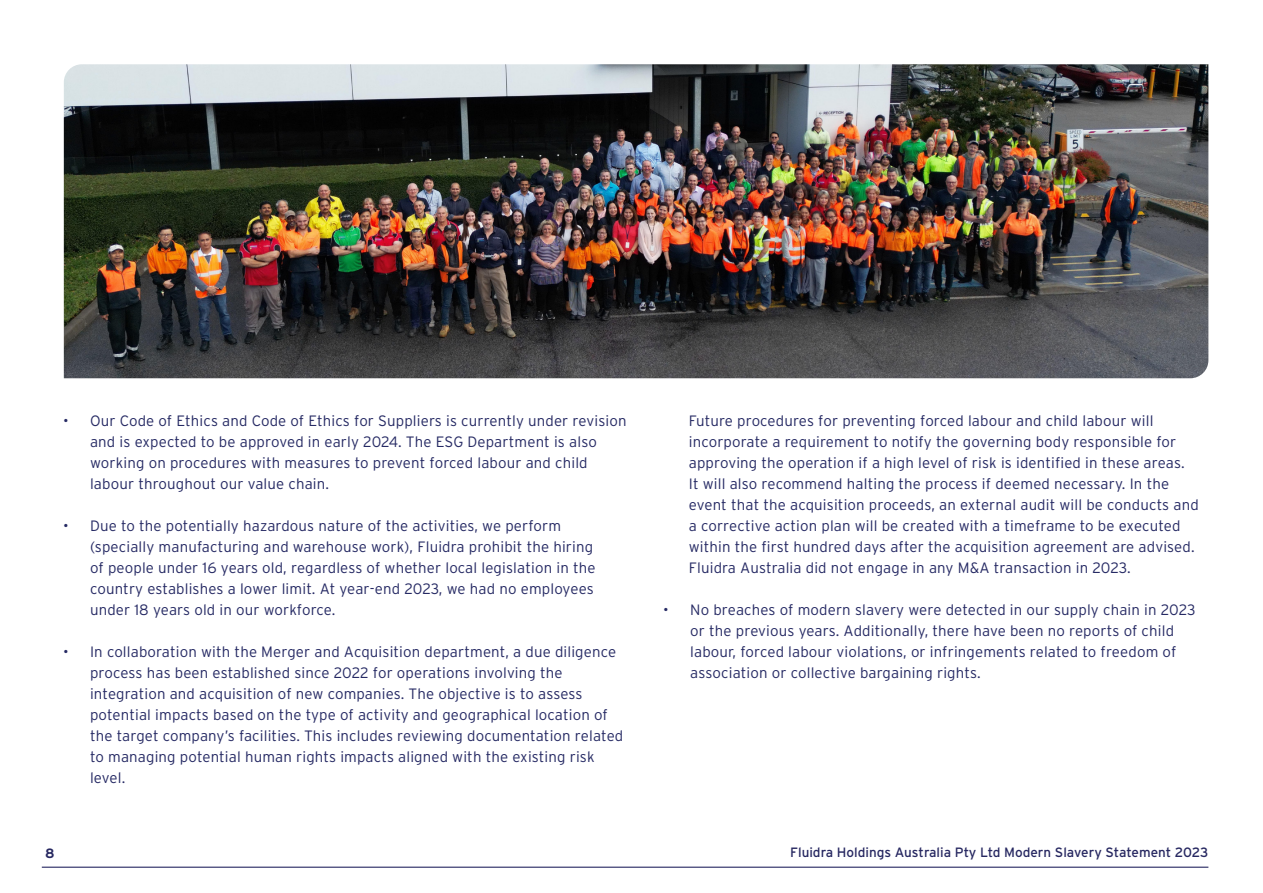
<style>
.page{position:relative;width:1263px;height:893px;background:#fff}
.page>*{position:absolute;margin:0;border:0;box-sizing:border-box;transform-origin:0 0}
.t1{font:300 15px/21px "Interstate";letter-spacing:.01em;color:#262a64}
.t2{font:13.5px "Interstate";color:#272861}
.t3{font:700 13.5px "Interstate";color:#272861}
</style>
<div class="page">
<hr style="left:42px;top:867px;width:1166px;height:1px;background:#272861">
<img style="left:64px;top:64px;width:1144px;height:314px">
<p class="t1" style="left:90px;top:410px;width:538px;text-indent:-27px">• Our Code of Ethics and Code of Ethics for Suppliers is currently under revision and is expected to be approved in early 2024. The ESG Department is also working on procedures with measures to prevent forced labour and child labour throughout our value chain.</p>
<p class="t1" style="left:90px;top:515px;width:507px;text-indent:-27px">• Due to the potentially hazardous nature of the activities, we perform (specially manufacturing and warehouse work), Fluidra prohibit the hiring of people under 16 years old, regardless of whether local legislation in the country establishes a lower limit. At year-end 2023, we had no employees under 18 years old in our workforce.</p>
<p class="t1" style="left:90px;top:641px;width:535px;text-indent:-27px">• In collaboration with the Merger and Acquisition department, a due diligence process has been established since 2022 for operations involving the integration and acquisition of new companies. The objective is to assess potential impacts based on the type of activity and geographical location of the target company’s facilities. This includes reviewing documentation related to managing potential human rights impacts aligned with the existing risk level.</p>
<p class="t1" style="left:689px;top:410px;width:511px">Future procedures for preventing forced labour and child labour will incorporate a requirement to notify the governing body responsible for approving the operation if a high level of risk is identified in these areas.<br>It will also recommend halting the process if deemed necessary. In the event that the acquisition proceeds, an external audit will be conducts and a corrective action plan will be created with a timeframe to be executed within the first hundred days after the acquisition agreement are advised.<br>Fluidra Australia did not engage in any M&amp;A transaction in 2023.</p>
<p class="t1" style="left:690px;top:599px;width:507px;text-indent:-27px">• No breaches of modern slavery were detected in our supply chain in 2023 or the previous years. Additionally, there have been no reports of child labour, forced labour violations, or infringements related to freedom of association or collective bargaining rights.</p>
<p class="t3" style="left:45px;top:845px;width:11px">8</p>
<p class="t2" style="left:790px;top:844px;width:420px">Fluidra Holdings Australia Pty Ltd Modern Slavery Statement 2023</p>
</div>
